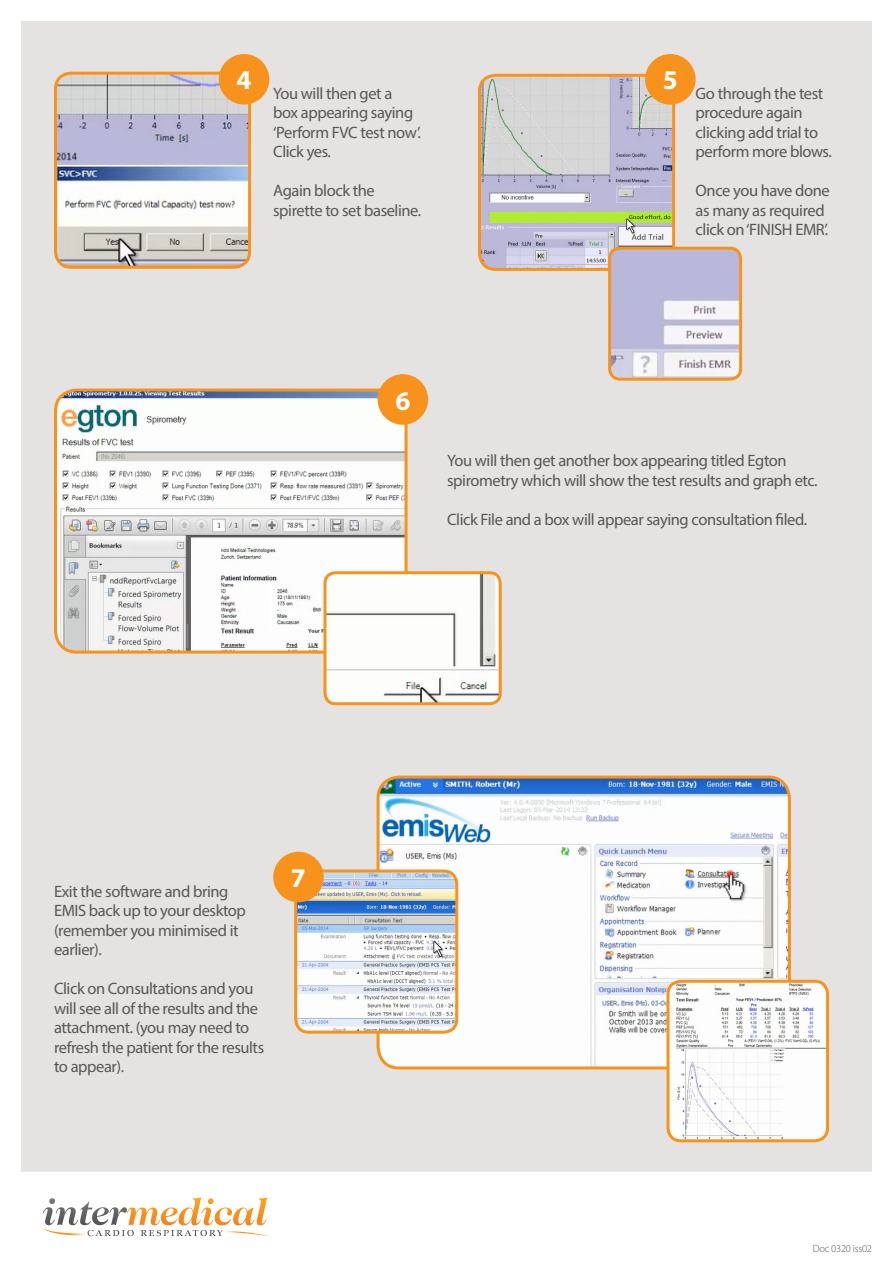
<style>
.page{position:relative;width:893px;height:1263px;background:#fff}
.page>*{position:absolute;margin:0;border:0;box-sizing:border-box;transform-origin:0 0}
.t1{font:700 27px "Myriad Pro";color:#fff}
.t2{font:16.5px/19.5px "Myriad Pro";letter-spacing:-.025em;color:#585756}
.t3{font:300 10.5px "Myriad Pro";letter-spacing:-.025em;color:#585756}
</style>
<div class="page">
<div style="left:21px;top:21px;width:851px;height:1151px;background:#e5e3e2"></div>
<svg style="left:42px;top:1228px;width:227px;height:9px"></svg>
<img style="left:49px;top:1198px;width:44px;height:27px">
<img style="left:179px;top:1197px;width:88px;height:28px">
<img style="left:88px;top:1230px;width:119px;height:6px">
<img style="left:56px;top:73px;width:194px;height:194px">
<div style="left:54px;top:72px;width:197px;height:197px;border:3px solid #f7931d;border-radius:16px"></div>
<div style="left:219px;top:54px;width:50px;height:51px;background:#f7931d;border-radius:50%"></div>
<img style="left:479px;top:75px;width:192px;height:194px">
<div style="left:478px;top:74px;width:197px;height:197px;border:3px solid #f7931d;border-radius:16px"></div>
<div style="left:645px;top:54px;width:51px;height:51px;background:#f7931d;border-radius:50%"></div>
<img style="left:610px;top:248px;width:131px;height:131px">
<div style="left:608px;top:247px;width:134px;height:134px;border:3px solid #f7931d;border-radius:11px"></div>
<img style="left:56px;top:390px;width:348px;height:262px">
<div style="left:54px;top:388px;width:354px;height:266px;border:3px solid #f7931d;border-radius:21px"></div>
<div style="left:378px;top:374px;width:50px;height:51px;background:#f7931d;border-radius:50%"></div>
<img style="left:325px;top:573px;width:175px;height:131px">
<div style="left:323px;top:571px;width:179px;height:134px;border:3px solid #f7931d;border-radius:11px"></div>
<img style="left:378px;top:777px;width:411px;height:291px">
<div style="left:377px;top:775px;width:414px;height:294px;border:3px solid #f7931d;border-radius:21px"></div>
<img style="left:296px;top:871px;width:161px;height:161px">
<div style="left:294px;top:869px;width:164px;height:165px;border:3px solid #f7931d;border-radius:13px"></div>
<img style="left:668px;top:981px;width:160px;height:160px">
<div style="left:666px;top:980px;width:163px;height:162px;border:3px solid #f7931d;border-radius:13px"></div>
<div style="left:273px;top:852px;width:51px;height:50px;background:#f7931d;border-radius:50%"></div>
<p class="t2" style="left:273px;top:83px;width:149px;text-indent:-37px"><sup>4</sup> You will then get a box appearing saying ‘Perform FVC test now’.<br>Click yes.</p>
<p class="t2" style="left:273px;top:181px;width:150px">Again block the spirette to set baseline.</p>
<h1 class="t1" style="left:663px;top:63px;width:16px">5</h1>
<p class="t2" style="left:696px;top:83px;width:138px">Go through the test procedure again clicking add trial to perform more blows.</p>
<p class="t2" style="left:696px;top:181px;width:136px">Once you have done as many as required click on ‘FINISH EMR’.</p>
<h1 class="t1" style="left:395px;top:383px;width:16px">6</h1>
<p class="t2" style="left:447px;top:451px;width:372px">You will then get another box appearing titled Egton spirometry which will show the test results and graph etc.</p>
<p class="t2" style="left:447px;top:509px;width:362px">Click File and a box will appear saying consultation filed.</p>
<p class="t2" style="left:54px;top:881px;width:193px">Exit the software and bring<br>EMIS back up to your desktop (remember you minimised it earlier).</p>
<p class="t2" style="left:54px;top:979px;width:212px">Click on Consultations and you will see all of the results and the attachment. (you may need to refresh the patient for the results to appear).</p>
<h1 class="t1" style="left:291px;top:860px;width:16px">7</h1>
<p class="t3" style="left:813px;top:1242px;width:61px">Doc 0320 iss02</p>
</div>
